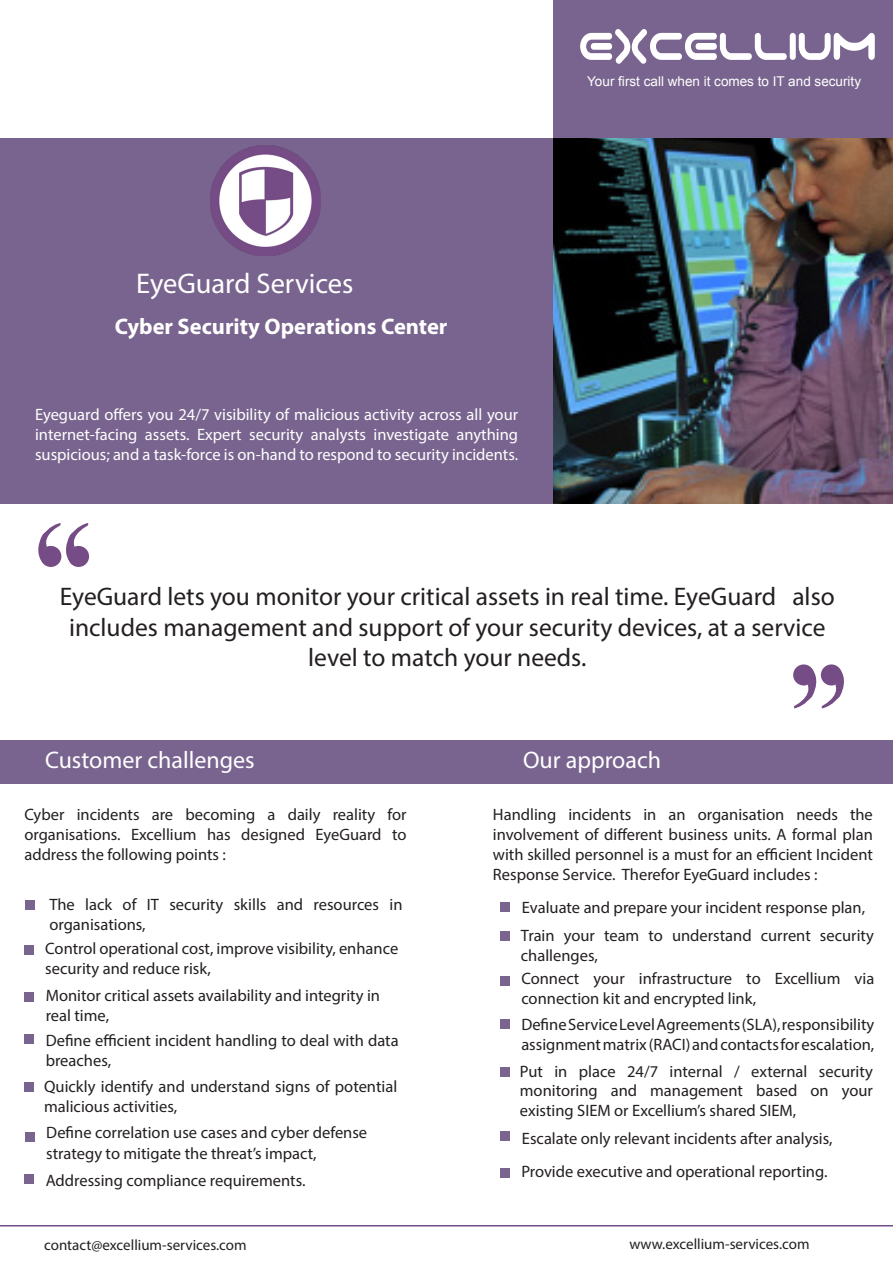
<style>
.page{position:relative;width:893px;height:1263px;background:#fff}
.page>*{position:absolute;margin:0;border:0;box-sizing:border-box;transform-origin:0 0}
.t1{font:28.5px "Myriad Pro";color:#fff}
.t2{font:25.5px/30.6px "Myriad Pro";color:#231f20;text-align:center}
.t3{font:24px "Myriad Pro";color:#fff}
.t4{font:700 22.5px "Myriad Pro";color:#fff}
.styleliste{font:16.5px/19.8px "Myriad Pro";color:#231f20}
.t5{font:16.5px/19.8px "Myriad Pro";color:#fff;text-align:justify}
.t6{font:15px "Myriad Pro";color:#231f20}
.t7{font:13.5px "Arial";color:#fff}
.s1{font-size:16.5px;color:#fff}
</style>
<div class="page">
<div style="left:0;top:740px;width:893px;height:44px;background:#78648e"></div>
<div style="left:0;top:138px;width:553px;height:366px;background:#78648e"></div>
<div style="left:553px;top:0;width:340px;height:138px;background:#78648e"></div>
<img style="left:553px;top:138px;width:340px;height:365px">
<img style="left:211px;top:146px;width:110px;height:110px">
<svg style="left:580px;top:29px;width:295px;height:35px"></svg>
<div style="left:40px;top:546px;width:21px;height:21px;background:#754c85;border-radius:50%"></div>
<svg style="left:38px;top:523px;width:50px;height:39px"></svg>
<div style="left:68px;top:546px;width:21px;height:21px;background:#754c85;border-radius:50%"></div>
<svg style="left:821px;top:664px;width:21px;height:21px"></svg>
<svg style="left:794px;top:669px;width:50px;height:39px"></svg>
<div style="left:793px;top:664px;width:21px;height:21px;background:#754c85;border-radius:50%"></div>
<div style="left:25px;top:900px;width:10px;height:9px;background:#78648e"></div>
<div style="left:25px;top:945px;width:9px;height:9px;background:#78648e"></div>
<div style="left:25px;top:992px;width:9px;height:10px;background:#78648e"></div>
<div style="left:25px;top:1034px;width:9px;height:10px;background:#78648e"></div>
<div style="left:25px;top:1082px;width:9px;height:10px;background:#78648e"></div>
<div style="left:25px;top:1132px;width:10px;height:9px;background:#78648e"></div>
<div style="left:24px;top:1174px;width:10px;height:9px;background:#78648e"></div>
<div style="left:501px;top:902px;width:9px;height:10px;background:#78648e"></div>
<div style="left:500px;top:932px;width:10px;height:9px;background:#78648e"></div>
<div style="left:500px;top:976px;width:10px;height:9px;background:#78648e"></div>
<div style="left:500px;top:1019px;width:10px;height:10px;background:#78648e"></div>
<div style="left:500px;top:1067px;width:10px;height:9px;background:#78648e"></div>
<div style="left:501px;top:1131px;width:9px;height:10px;background:#78648e"></div>
<div style="left:500px;top:1168px;width:10px;height:9px;background:#78648e"></div>
<hr style="left:0;top:1225px;width:893px;height:1px;background:#754c85">
<p class="t7" style="left:587px;top:73px;width:275px">Your first call when it comes to IT and security</p>
<p class="t1" style="left:136px;top:265px;width:219px">EyeGuard Services</p>
<p class="t4" style="left:115px;top:312px;width:334px">Cyber Security Operations Center</p>
<p class="t5" style="left:35px;top:404px;width:485px">Eyeguard offers you 24/7 visibility of malicious activity across all your internet-facing assets. Expert security analysts investigate anything suspicious; and a task-force is on-hand to respond to security incidents.</p>
<p class="t2" style="left:60px;top:581px;width:776px">EyeGuard lets you monitor your critical assets in real time. EyeGuard also includes management and support of your security devices, at a service level to match your needs.</p>
<p class="t3" style="left:45px;top:745px;width:211px">Customer challenges</p>
<p class="t3" style="left:523px;top:745px;width:140px">Our approach</p>
<p class="styleliste" style="left:24px;top:804px;width:384px;text-align:justify">Cyber incidents are becoming a daily reality for organisations. Excellium has designed EyeGuard to address the following points :</p>
<p class="styleliste" style="left:493px;top:804px;width:381px;text-align:justify">Handling incidents in an organisation needs the involvement of different business units. A formal plan with skilled personnel is a must for an efficient Incident Response Service. Therefor EyeGuard includes :</p>
<p class="styleliste" style="left:49px;top:894px;width:355px">The lack of IT security skills and resources in organisations,</p>
<p class="styleliste" style="left:45px;top:938px;width:355px">Control operational cost, improve visibility, enhance security and reduce risk,</p>
<p class="styleliste" style="left:46px;top:985px;width:336px">Monitor critical assets availability and integrity in real time,</p>
<p class="styleliste" style="left:46px;top:1030px;width:354px">Define efficient incident handling to deal with data breaches,</p>
<p class="styleliste" style="left:44px;top:1076px;width:355px">Quickly identify and understand signs of potential malicious activities,</p>
<p class="styleliste" style="left:46px;top:1121px;width:322px;line-height:21.6px">Define correlation use cases and cyber defense strategy to mitigate the threat’s impact,</p>
<p class="styleliste" style="left:46px;top:1171px;width:261px">Addressing compliance requirements.</p>
<p class="styleliste" style="left:522px;top:897px;width:345px">Evaluate and prepare your incident response plan,</p>
<p class="styleliste" style="left:521px;top:925px;width:355px">Train your team to understand current security challenges,</p>
<p class="styleliste" style="left:521px;top:968px;width:355px">Connect your infrastructure to Excellium via connection kit and encrypted link,</p>
<p class="styleliste" style="left:521px;top:1015px;width:355px">Define Service Level Agreements (SLA), responsibility assignment matrix (RACI) and contacts for escalation,</p>
<p class="styleliste" style="left:520px;top:1061px;width:355px;text-align:justify">Put in place 24/7 internal / external security monitoring and management based on your existing SIEM or Excellium’s shared SIEM,</p>
<p class="styleliste" style="left:522px;top:1128px;width:312px">Escalate only relevant incidents after analysis,</p>
<p class="styleliste" style="left:521px;top:1161px;width:308px">Provide executive and operational reporting.</p>
<p class="t6" style="left:44px;top:1236px;width:218px">contact@excellium-services.com<span class="s1">m</span></p>
<p class="t6" style="left:629px;top:1234px;width:182px">www.excellium-services.com</p>
</div>
